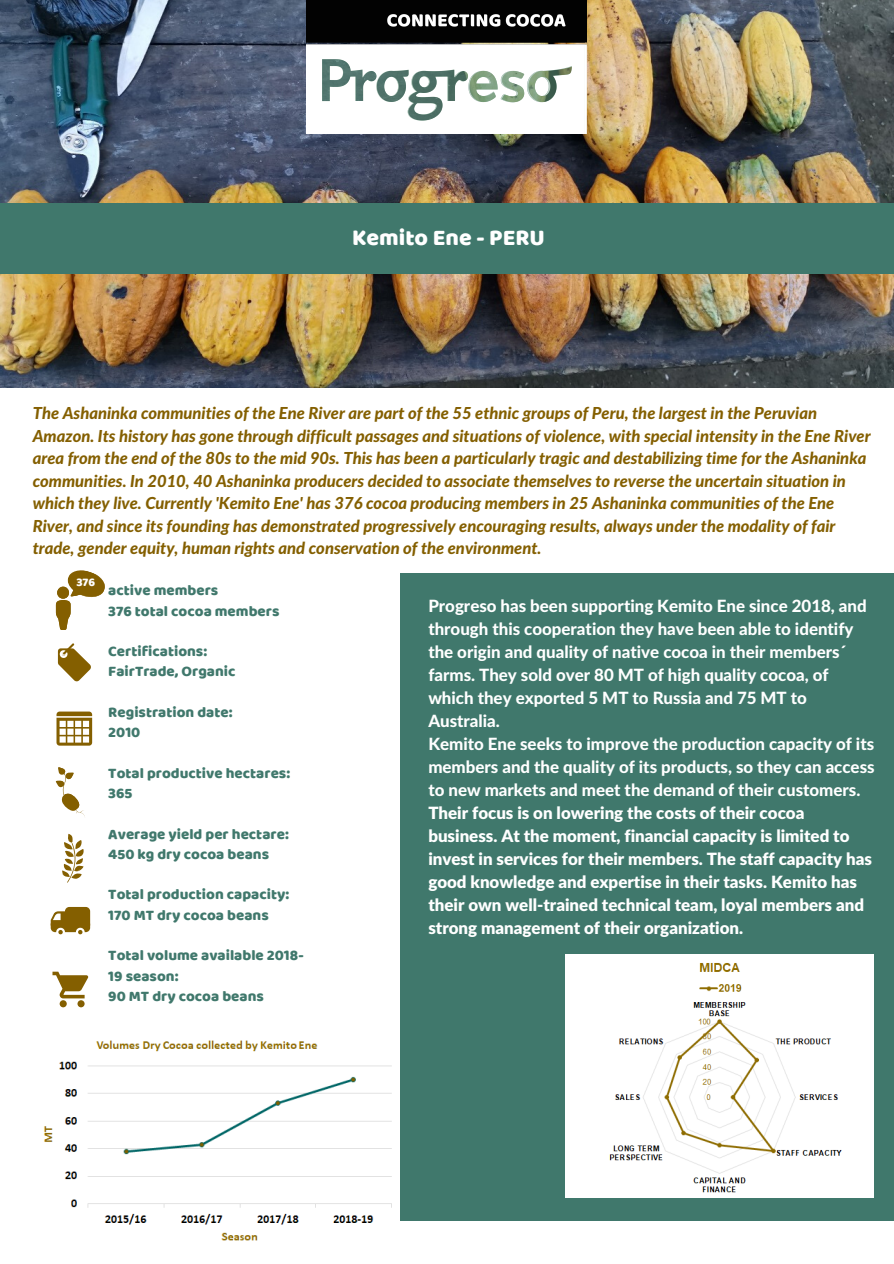
<style>
.page{position:relative;width:894px;height:1264px;background:#fff}
.page>*{position:absolute;margin:0;border:0;box-sizing:border-box;transform-origin:0 0}
.t1{font:23.25px "Baloo Chettan";color:#fff}
.t2{font:800 16.95px/23px "Lato Latin";color:#fff}
.t3{font:900 16.95px/23px "Lato Latin";color:#fff}
.t4{font:italic 800 16.5px/22.5px "Lato";color:#845f00}
.t5{font:15.15px/20.2px "Baloo Chettan";color:#40786c}
.t6{font:12px "Baloo Chettan";color:#fff}
.t7{font:8.4px "Liberation Serif";color:#fff}
</style>
<div class="page">
<img style="left:0;top:0;width:893px;height:387px">
<div style="left:0;top:203px;width:893px;height:70px;background:#40786c"></div>
<svg style="left:56px;top:711px;width:36px;height:34px"></svg>
<svg style="left:52px;top:971px;width:36px;height:36px"></svg>
<svg style="left:62px;top:833px;width:22px;height:49px"></svg>
<svg style="left:56px;top:767px;width:29px;height:50px"></svg>
<div style="left:400px;top:574px;width:493px;height:646px;background:#40786c"></div>
<svg style="left:58px;top:643px;width:33px;height:38px"></svg>
<svg style="left:51px;top:907px;width:39px;height:28px"></svg>
<svg style="left:56px;top:570px;width:49px;height:59px"></svg>
<img style="left:306px;top:0;width:278px;height:134px">
<img style="left:43px;top:1040px;width:348px;height:201px">
<img style="left:565px;top:954px;width:308px;height:243px">
<h1 class="t1" style="left:352px;top:220px;width:194px">Kemito Ene - PERU</h1>
<p class="t4" style="left:33px;top:401px;width:839px">The Ashaninka communities of the Ene River are part of the 55 ethnic groups of Peru, the largest in the Peruvian Amazon. Its history has gone through difficult passages and situations of violence, with special intensity in the Ene River area from the end of the 80s to the mid 90s. This has been a particularly tragic and destabilizing time for the Ashaninka communities. In 2010, 40 Ashaninka producers decided to associate themselves to reverse the uncertain situation in which they live. Currently 'Kemito Ene' has 376 cocoa producing members in 25 Ashaninka communities of the Ene River, and since its founding has demonstrated progressively encouraging results, always under the modality of fair trade, gender equity, human rights and conservation of the environment.</p>
<p class="t6" style="left:76px;top:574px;width:20px">376</p>
<p class="t7" style="left:79px;top:577px;width:10px">63</p>
<p class="t5" style="left:108px;top:580px;width:173px">active members<br>376 total cocoa members</p>
<p class="t5" style="left:108px;top:641px;width:129px">Certifications:<br>FairTrade, Organic</p>
<p class="t5" style="left:108px;top:701px;width:126px">Registration date:<br>2010</p>
<p class="t5" style="left:108px;top:762px;width:183px">Total productive hectares:<br>365</p>
<p class="t5" style="left:108px;top:823px;width:182px">Average yield per hectare:<br>450 kg dry cocoa beans</p>
<p class="t5" style="left:108px;top:884px;width:182px">Total production capacity:<br>170 MT dry cocoa beans</p>
<p class="t5" style="left:108px;top:945px;width:197px">Total volume available 2018-<br>19 season:<br>90 MT dry cocoa beans</p>
<p class="t2" style="left:428px;top:594px;width:447px">Progreso has been supporting Kemito Ene since 2018, and through this cooperation they have been able to identify the origin and quality of native cocoa in their members´ farms. They sold over 80 MT of high quality cocoa, of which they exported 5 MT to Russia and 75 MT to Australia.<br>Kemito Ene seeks to improve the production capacity of its members and the quality of its products, so they can access to new markets and meet the demand of their customers.</p>
<p class="t3" style="left:428px;top:801px;width:445px">Their focus is on lowering the costs of their cocoa business. At the moment, financial capacity is limited to invest in services for their members. The staff capacity has good knowledge and expertise in their tasks. Kemito has their own well-trained technical team, loyal members and strong management of their organization.</p>
</div>
